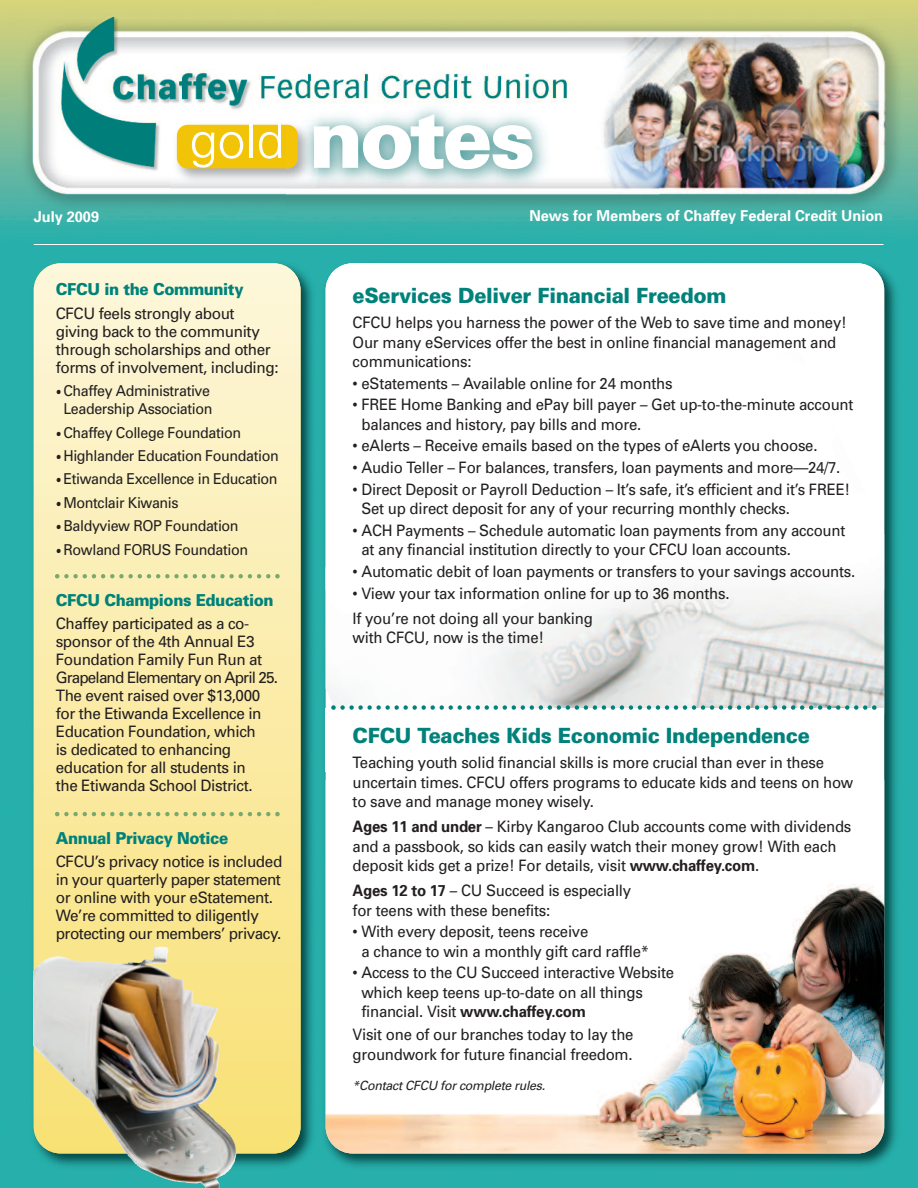
<style>
.page{position:relative;width:918px;height:1188px;background:#fff}
.page>*{position:absolute;margin:0;border:0;box-sizing:border-box;transform-origin:0 0}
.t1{font:900 82.5px "Univers";letter-spacing:-.045em;color:#fff}
.t2{font:900 21px "Univers";letter-spacing:-.015em;color:#00827a;scale:.95 1}
.t3{font:900 16.5px "Univers";letter-spacing:-.025em;color:#00827a;scale:.92 1}
.t4{font:15.75px/19.5px "Univers";letter-spacing:-.015em;color:#231f20;scale:.95 1}
.t5{font:15.75px/18px "Univers";letter-spacing:-.015em;color:#231f20}
.t6{font:15px/18px "Univers";letter-spacing:-.025em;color:#231f20;text-align:center;scale:.95 1}
.t7{font:700 15px "Univers";color:#fff}
.t8{font:italic 12.75px "Univers";letter-spacing:-.02em;color:#231f20}
.s1{font-weight:300;font-size:50.25px}
.s2{font-family:"Chaparral Pro";font-weight:700;font-style:italic}
.s3{font-weight:700}
</style>
<div class="page">
<img style="left:0;top:0;width:918px;height:1188px">
<img style="left:27px;top:256px;width:877px;height:917px">
<svg style="left:34px;top:263px;width:267px;height:891px;background:#f4e6ab"></svg>
<img style="left:319px;top:256px;width:1px;height:917px">
<img style="left:326px;top:780px;width:558px;height:374px">
<hr style="left:34px;top:244px;width:850px;height:1px;background:#fff">
<img style="left:326px;top:348px;width:558px;height:360px">
<div style="left:326px;top:708px;width:558px;height:63px;background:#fff"></div>
<svg style="left:331px;top:705px;width:546px;height:5px"></svg>
<img style="left:170px;top:118px;width:116px;height:70px">
<div style="left:177px;top:125px;width:121px;height:43px;background:#f2c407;border-radius:11px"></div>
<img style="left:286px;top:81px;width:373px;height:142px">
<img style="left:286px;top:118px;width:31px;height:70px">
<img style="left:287px;top:125px;width:11px;height:43px">
<svg style="left:55px;top:574px;width:225px;height:4px"></svg>
<img style="left:326px;top:290px;width:550px;height:277px">
<img style="left:326px;top:263px;width:558px;height:27px">
<img style="left:326px;top:587px;width:558px;height:27px">
<svg style="left:55px;top:812px;width:225px;height:4px"></svg>
<img style="left:145px;top:963px;width:92px;height:225px">
<p class="t7" style="left:34px;top:211px;width:67px">July 2009</p>
<h1 class="t1" style="left:190px;top:108px;width:347px"><span class="s1">gold</span> notes</h1>
<p class="t7" style="left:530px;top:210px;width:355px">News for Members of Chaffey Federal Credit Union</p>
<p class="t3" style="left:56px;top:283px;width:206px">CFCU in the Community</p>
<p class="t5" style="left:56px;top:306px;width:224px">CFCU feels strongly about giving back to the community through scholarships and other forms of involvement, including:</p>
<p class="t6" style="left:56px;top:383px;width:167px"><span class="s2">•</span>Chaffey Administrative<br>Leadership Association</p>
<p class="t6" style="left:56px;top:425px;width:197px"><span class="s2">•</span>Chaffey College Foundation</p>
<p class="t6" style="left:56px;top:448px;width:236px"><span class="s2">•</span>Highlander Education Foundation</p>
<p class="t6" style="left:56px;top:471px;width:235px"><span class="s2">•</span>Etiwanda Excellence in Education</p>
<p class="t6" style="left:56px;top:495px;width:131px"><span class="s2">•</span>Montclair Kiwanis</p>
<p class="t6" style="left:56px;top:518px;width:194px"><span class="s2">•</span>Baldyview ROP Foundation</p>
<p class="t6" style="left:56px;top:542px;width:204px"><span class="s2">•</span>Rowland FORUS Foundation</p>
<p class="t3" style="left:56px;top:594px;width:238px">CFCU Champions Education</p>
<p class="t5" style="left:56px;top:616px;width:224px">Chaffey participated as a co&shy;sponsor of the 4th Annual E3<br>Foundation Family Fun Run at<br>Grapeland Elementary on April 25.<br>The event raised over $13,000 for the Etiwanda Excellence in<br>Education Foundation, which<br>is dedicated to enhancing education for all students in<br>the Etiwanda School District.</p>
<p class="t3" style="left:56px;top:832px;width:189px">Annual Privacy Notice</p>
<p class="t5" style="left:56px;top:854px;width:228px">CFCU’s privacy notice is included in your quarterly paper statement or online with your eStatement.<br>We’re committed to diligently protecting our members’ privacy.</p>
<h2 class="t2" style="left:353px;top:288px;width:395px">eServices Deliver Financial Freedom</h2>
<p class="t4" style="left:353px;top:314px;width:522px">CFCU helps you harness the power of the Web to save time and money!<br>Our many eServices offer the best in online financial management and communications:</p>
<p class="t4" style="left:353px;top:375px;width:338px">• eStatements – Available online for 24 months</p>
<p class="t4" style="left:361px;top:396px;width:519px;text-indent:-9px">• FREE Home Banking and ePay bill payer – Get up-to-the-minute account balances and history, pay bills and more.</p>
<p class="t4" style="left:353px;top:438px;width:491px">• eAlerts – Receive emails based on the types of eAlerts you choose.</p>
<p class="t4" style="left:353px;top:459px;width:515px">• Audio Teller – For balances, transfers, loan payments and more—24/7.</p>
<p class="t4" style="left:361px;top:481px;width:516px;text-indent:-9px">• Direct Deposit or Payroll Deduction – It’s safe, it’s efficient and it’s FREE!<br>Set up direct deposit for any of your recurring monthly checks.</p>
<p class="t4" style="left:361px;top:522px;width:511px;text-indent:-9px">• ACH Payments – Schedule automatic loan payments from any account at any financial institution directly to your CFCU loan accounts.</p>
<p class="t4" style="left:353px;top:563px;width:531px">• Automatic debit of loan payments or transfers to your savings accounts.</p>
<p class="t4" style="left:353px;top:582px;width:398px;line-height:24.9px">• View your tax information online for up to 36 months.<br>If you’re not doing all your banking</p>
<p class="t4" style="left:353px;top:629px;width:203px">with CFCU, now is the time!</p>
<h2 class="t2" style="left:353px;top:728px;width:483px">CFCU Teaches Kids Economic Independence</h2>
<p class="t4" style="left:353px;top:754px;width:529px">Teaching youth solid financial skills is more crucial than ever in these uncertain times. CFCU offers programs to educate kids and teens on how to save and manage money wisely.</p>
<p class="t4" style="left:353px;top:818px;width:527px"><span class="s3">Ages 11 and under</span> – Kirby Kangaroo Club accounts come with dividends and a passbook, so kids can easily watch their money grow! With each deposit kids get a prize! For details, visit <span class="s3">www.chaffey.com</span>.</p>
<p class="t4" style="left:353px;top:882px;width:295px"><span class="s3">Ages 12 to 17</span> – CU Succeed is especially for teens with these benefits:</p>
<p class="t4" style="left:361px;top:923px;width:304px;text-indent:-9px">• With every deposit, teens receive<br>a chance to win a monthly gift card raffle*</p>
<p class="t4" style="left:361px;top:964px;width:331px;text-indent:-9px">• Access to the CU Succeed interactive Website which keep teens up-to-date on all things financial. Visit <span class="s3">www.chaffey.com</span></p>
<p class="t4" style="left:353px;top:1026px;width:297px">Visit one of our branches today to lay the groundwork for future financial freedom.</p>
<p class="t8" style="left:353px;top:1081px;width:194px">*Contact CFCU for complete rules.</p>
</div>
